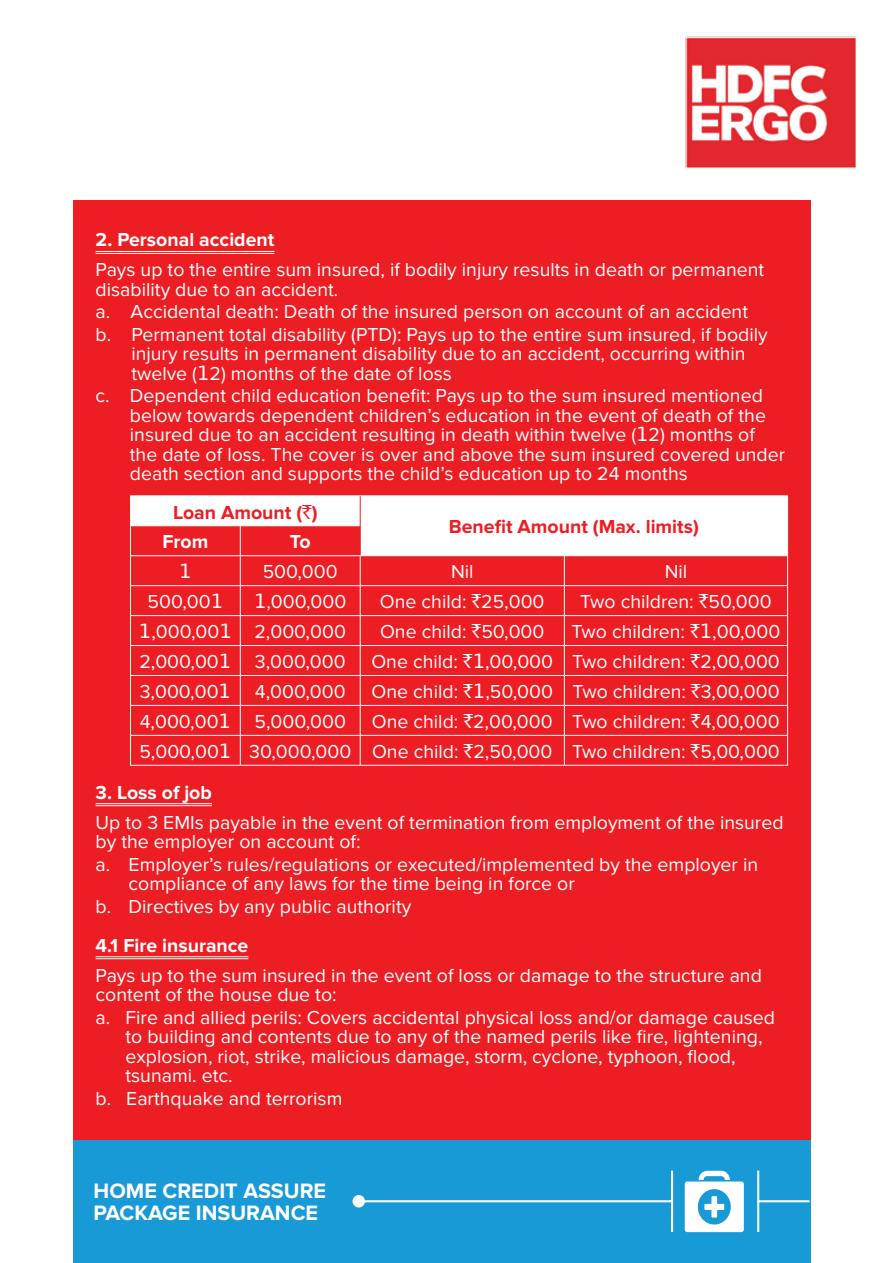
<style>
.page{position:relative;width:893px;height:1263px;background:#fff}
.page>*{position:absolute;margin:0;border:0;box-sizing:border-box;transform-origin:0 0}
.t1{font:700 21.6px/21.6px "Proxima Nova";color:#fff}
.t2{font:19.5px/19.5px "Proxima Nova";color:#fff}
.t3{font:700 19.5px "Proxima Nova";color:#fff}
.t4{font:700 19.5px "Proxima Nova";color:#ed1d24}
.t5{font:19.5px "Rupee Foradian";color:#fff}
.s1{font-family:"Rupee Foradian"}
.s2{font-family:"Rupee Foradian";font-weight:400}
</style>
<div class="page">
<div style="left:73px;top:200px;width:737px;height:941px;background:#ed1d24"></div>
<hr style="left:96px;top:251px;width:178px;height:1px;background:#fff">
<hr style="left:96px;top:253px;width:178px;height:1px;background:#fff">
<hr style="left:96px;top:803px;width:116px;height:1px;background:#fff">
<hr style="left:96px;top:805px;width:116px;height:1px;background:#fff">
<hr style="left:96px;top:956px;width:152px;height:1px;background:#fff">
<hr style="left:96px;top:958px;width:152px;height:1px;background:#fff">
<hr style="left:130px;top:495px;width:110px;height:1px;background:#fff">
<hr style="left:240px;top:495px;width:120px;height:1px;background:#fff">
<hr style="left:360px;top:495px;width:204px;height:1px;background:#fff">
<hr style="left:564px;top:495px;width:224px;height:1px;background:#fff">
<hr style="left:130px;top:765px;width:110px;height:1px;background:#fff">
<hr style="left:240px;top:765px;width:120px;height:1px;background:#fff">
<hr style="left:360px;top:765px;width:204px;height:1px;background:#fff">
<hr style="left:564px;top:765px;width:224px;height:1px;background:#fff">
<svg style="left:130px;top:496px;width:658px;height:269px"></svg>
<img style="left:685px;top:36px;width:171px;height:195px">
<div style="left:73px;top:1140px;width:737px;height:122px;background:#179ad6"></div>
<svg style="left:352px;top:1170px;width:457px;height:62px"></svg>
<p class="t3" style="left:96px;top:229px;width:180px">2. Personal accident</p>
<p class="t2" style="left:96px;top:261px;width:670px">Pays up to the entire sum insured, if bodily injury results in death or permanent disability due to an accident.</p>
<p class="t2" style="left:96px;top:301px;width:674px;line-height:22.5px">a. Accidental death: Death of the insured person on account of an accident b. Permanent total disability (PTD): Pays up to the entire sum insured, if bodily</p>
<p class="t2" style="left:131px;top:345px;width:616px">injury results in permanent disability due to an accident, occurring within twelve (<span class="s1">1</span>2) months of the date of loss</p>
<p class="t2" style="left:130px;top:387px;width:657px;text-indent:-34px">c. Dependent child education benefit: Pays up to the sum insured mentioned below towards dependent children’s education in the event of death of the insured due to an accident resulting in death within twelve (<span class="s1">1</span>2) months of the date of loss. The cover is over and above the sum insured covered under death section and supports the child’s education up to 24 months</p>
<p class="t4" style="left:173px;top:501px;width:146px">Loan Amount (<span class="s2">`</span>)</p>
<p class="t4" style="left:449px;top:516px;width:251px">Benefit Amount (Max. limits)</p>
<p class="t3" style="left:162px;top:531px;width:47px">From</p>
<p class="t3" style="left:290px;top:531px;width:22px">To</p>
<p class="t5" style="left:179px;top:560px;width:14px">1</p>
<p class="t2" style="left:263px;top:563px;width:77px">500,000</p>
<p class="t2" style="left:451px;top:563px;width:24px">Nil</p>
<p class="t2" style="left:665px;top:563px;width:24px">Nil</p>
<p class="t2" style="left:148px;top:593px;width:77px">500,00<span class="s1">1</span></p>
<p class="t2" style="left:254px;top:593px;width:94px"><span class="s1">1</span>,000,000</p>
<p class="t2" style="left:380px;top:593px;width:166px">One child: <span class="s1">`</span>25,000</p>
<p class="t2" style="left:580px;top:593px;width:193px">Two children: <span class="s1">`</span>50,000</p>
<p class="t2" style="left:139px;top:623px;width:208px"><span class="s1">1</span>,000,00<span class="s1">1</span> 2,000,000</p>
<p class="t2" style="left:380px;top:623px;width:166px">One child: <span class="s1">`</span>50,000</p>
<p class="t2" style="left:571px;top:623px;width:210px">Two children: <span class="s1">`1</span>,00,000</p>
<p class="t2" style="left:139px;top:653px;width:208px">2,000,00<span class="s1">1</span> 3,000,000</p>
<p class="t2" style="left:371px;top:653px;width:410px">One child: <span class="s1">`1</span>,00,000 Two children: <span class="s1">`</span>2,00,000</p>
<p class="t2" style="left:140px;top:683px;width:207px">3,000,00<span class="s1">1</span> 4,000,000</p>
<p class="t2" style="left:372px;top:683px;width:409px">One child: <span class="s1">`1</span>,50,000 Two children: <span class="s1">`</span>3,00,000</p>
<p class="t2" style="left:140px;top:712px;width:208px">4,000,00<span class="s1">1</span> 5,000,000</p>
<p class="t2" style="left:139px;top:707px;width:642px;line-height:30px;text-align:right">One child: <span class="s1">`</span>2,00,000 Two children: <span class="s1">`</span>4,00,000<br>5,000,00<span class="s1">1</span> 30,000,000 One child: <span class="s1">`</span>2,50,000 Two children: <span class="s1">`</span>5,00,000</p>
<p class="t3" style="left:96px;top:781px;width:118px">3. Loss of job</p>
<p class="t2" style="left:96px;top:813px;width:689px">Up to 3 EMIs payable in the event of termination from employment of the insured by the employer on account of:</p>
<p class="t2" style="left:129px;top:855px;width:631px;text-indent:-33px">a. Employer’s rules/regulations or executed/implemented by the employer in compliance of any laws for the time being in force or</p>
<p class="t2" style="left:96px;top:897px;width:317px">b. Directives by any public authority</p>
<p class="t3" style="left:96px;top:934px;width:154px">4.1 Fire insurance</p>
<p class="t2" style="left:96px;top:966px;width:668px">Pays up to the sum insured in the event of loss or damage to the structure and content of the house due to:</p>
<p class="t2" style="left:125px;top:1008px;width:651px;text-indent:-30px">a. Fire and allied perils: Covers accidental physical loss and/or damage caused to building and contents due to any of the named perils like fire, lightening, explosion, riot, strike, malicious damage, storm, cyclone, typhoon, flood, tsunami. etc.</p>
<p class="t2" style="left:96px;top:1089px;width:248px">b. Earthquake and terrorism</p>
<p class="t1" style="left:94px;top:1181px;width:234px">HOME CREDIT ASSURE<br>PACKAGE INSURANCE</p>
</div>
